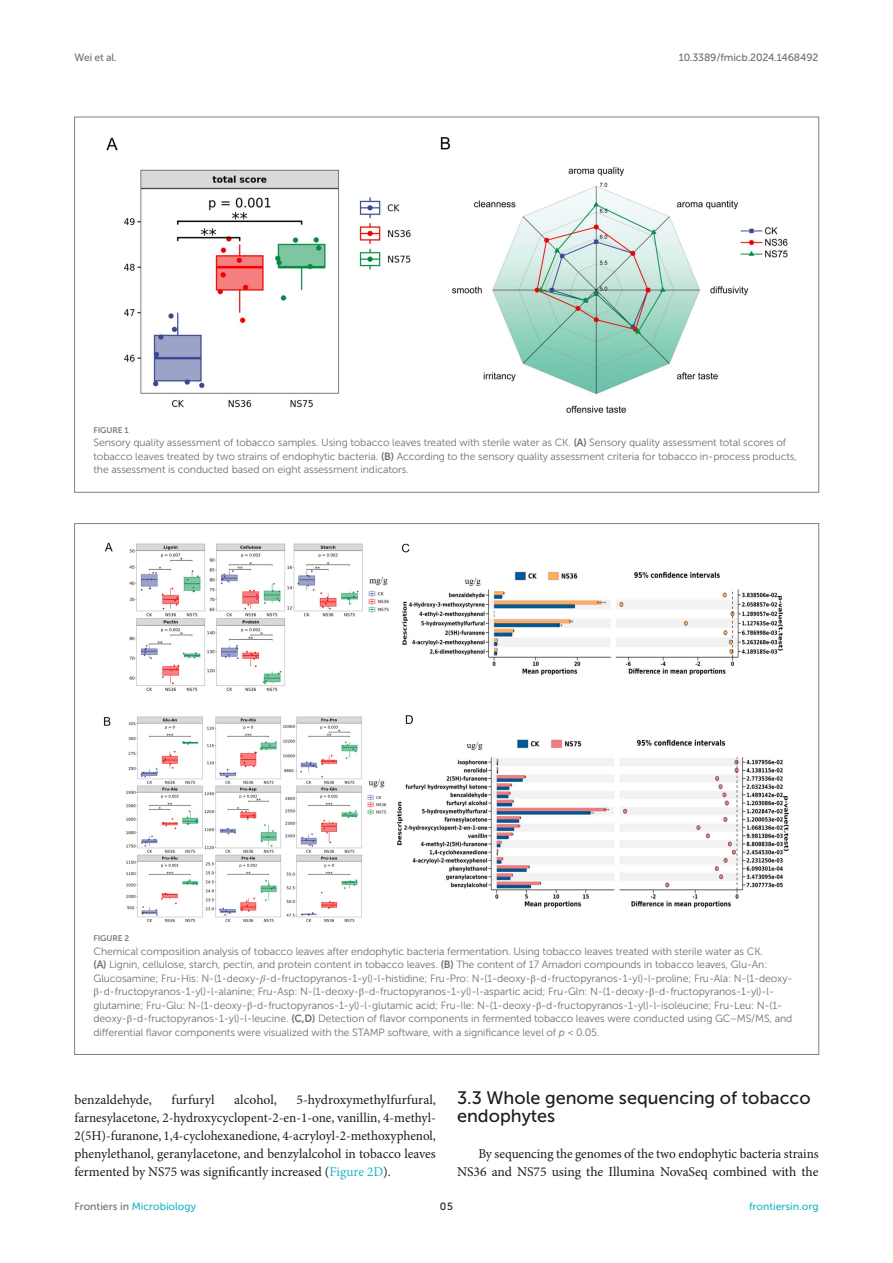
<style>
.page{position:relative;width:893px;height:1263px;background:#fff}
.page>*{position:absolute;margin:0;border:0;box-sizing:border-box;transform-origin:0 0}
.HEAD_2{font:18px/18px "Museo Sans 500";color:#1b1c1b}
.TEXT{font:13.5px/18px "Minion Pro";letter-spacing:-.005em;color:#1b1c1b;text-align:justify}
.FIG_LEG{font:10.5px/13.5px "Museo Sans 300";letter-spacing:-.01em;color:#706f70}
.t1{font:10.5px "Museo Sans 500";color:#1db5c3}
.t2{font:10.5px "Museo Sans 500";letter-spacing:-.015em;color:#706f70}
.t3{font:10.5px "Museo Sans 500";color:#1b1c1b}
.FIG_HD{font:8.25px "Museo Sans 700";letter-spacing:-.01em;color:#7e7f7f}
.s1{font-family:"Museo Sans 700"}
.s2{font-family:"STIX General";font-style:italic}
.s3{font-family:"STIX General"}
.s4{font-style:italic}
.s5{color:#1db5c3}
.s6{color:#706f70}
</style>
<div class="page">
<img style="left:106px;top:137px;width:682px;height:276px">
<img style="left:104px;top:542px;width:685px;height:380px">
<p class="t2" style="left:74px;top:51px;width:44px">Wei et al.</p>
<p class="t2" style="left:679px;top:51px;width:141px">10.3389/fmicb.2024.1468492</p>
<p class="FIG_HD" style="left:94px;top:425px;width:37px">FIGURE 1</p>
<p class="FIG_LEG" style="left:94px;top:436px;width:705px">Sensory quality assessment of tobacco samples. Using tobacco leaves treated with sterile water as CK. <span class="s1">(A)</span> Sensory quality assessment total scores of tobacco leaves treated by two strains of endophytic bacteria. <span class="s1">(B)</span> According to the sensory quality assessment criteria for tobacco in-process products, the assessment is conducted based on eight assessment indicators.</p>
<p class="FIG_HD" style="left:94px;top:933px;width:37px">FIGURE 2</p>
<p class="FIG_LEG" style="left:94px;top:944px;width:701px">Chemical composition analysis of tobacco leaves after endophytic bacteria fermentation. Using tobacco leaves treated with sterile water as CK.<br><span class="s1">(A)</span> Lignin, cellulose, starch, pectin, and protein content in tobacco leaves. <span class="s1">(B)</span> The content of 17 Amadori compounds in tobacco leaves, Glu-An:<br>Glucosamine; Fru-His: N-(1-deoxy-<span class="s2">β</span>-d-fructopyranos-1-yl)-l-histidine; Fru-Pro: N-(1-deoxy-<span class="s3">β</span>-d-fructopyranos-1-yl)-l-proline; Fru-Ala: N-(1-deoxy&shy;<span class="s3">β</span>-d-fructopyranos-1-yl)-l-alanine; Fru-Asp: N-(1-deoxy-<span class="s3">β</span>-d-fructopyranos-1-yl)-l-aspartic acid; Fru-Gln: N-(1-deoxy-<span class="s3">β</span>-d-fructopyranos-1-yl)-l&shy;glutamine; Fru-Glu: N-(1-deoxy-<span class="s3">β</span>-d-fructopyranos-1-yl)-l-glutamic acid; Fru-Ile: N-(1-deoxy-<span class="s3">β</span>-d-fructopyranos-1-yl)-l-isoleucine; Fru-Leu: N-(1- deoxy-<span class="s3">β</span>-d-fructopyranos-1-yl)-l-leucine. <span class="s1">(C,D)</span> Detection of flavor components in fermented tobacco leaves were conducted using GC–MS/MS, and differential flavor components were visualized with the STAMP software, with a significance level of <span class="s4">p</span> &lt; 0.05.</p>
<p class="TEXT" style="left:74px;top:1091px;width:363px;text-indent:222px">5-hydroxymethylfurfural, farnesylacetone, 2-hydroxycyclopent-2-en-1-one, vanillin, 4-methyl-2(5H)-furanone, 1,4-cyclohexanedione, 4-acryloyl-2-methoxyphenol, phenylethanol, geranylacetone, and benzylalcohol in tobacco leaves fermented by NS75 was significantly increased (<span class="s5">Figure 2D</span>).</p>
<p class="HEAD_2" style="left:457px;top:1089px;width:355px">3.3 Whole genome sequencing of tobacco endophytes</p>
<p class="TEXT" style="left:74px;top:1091px;width:79px">benzaldehyde,</p>
<p class="TEXT" style="left:172px;top:1091px;width:45px">furfuryl</p>
<p class="TEXT" style="left:234px;top:1091px;width:44px">alcohol,</p>
<p class="TEXT" style="left:457px;top:1145px;width:363px;text-align:right">By sequencing the genomes of the two endophytic bacteria strains<br>NS36 and NS75 using the Illumina NovaSeq combined with the</p>
<p class="t1" style="left:74px;top:1200px;width:123px"><span class="s6">Frontiers in</span> Microbiology</p>
<p class="t3" style="left:440px;top:1200px;width:14px">05</p>
<p class="t1" style="left:749px;top:1200px;width:71px">frontiersin.org</p>
</div>
